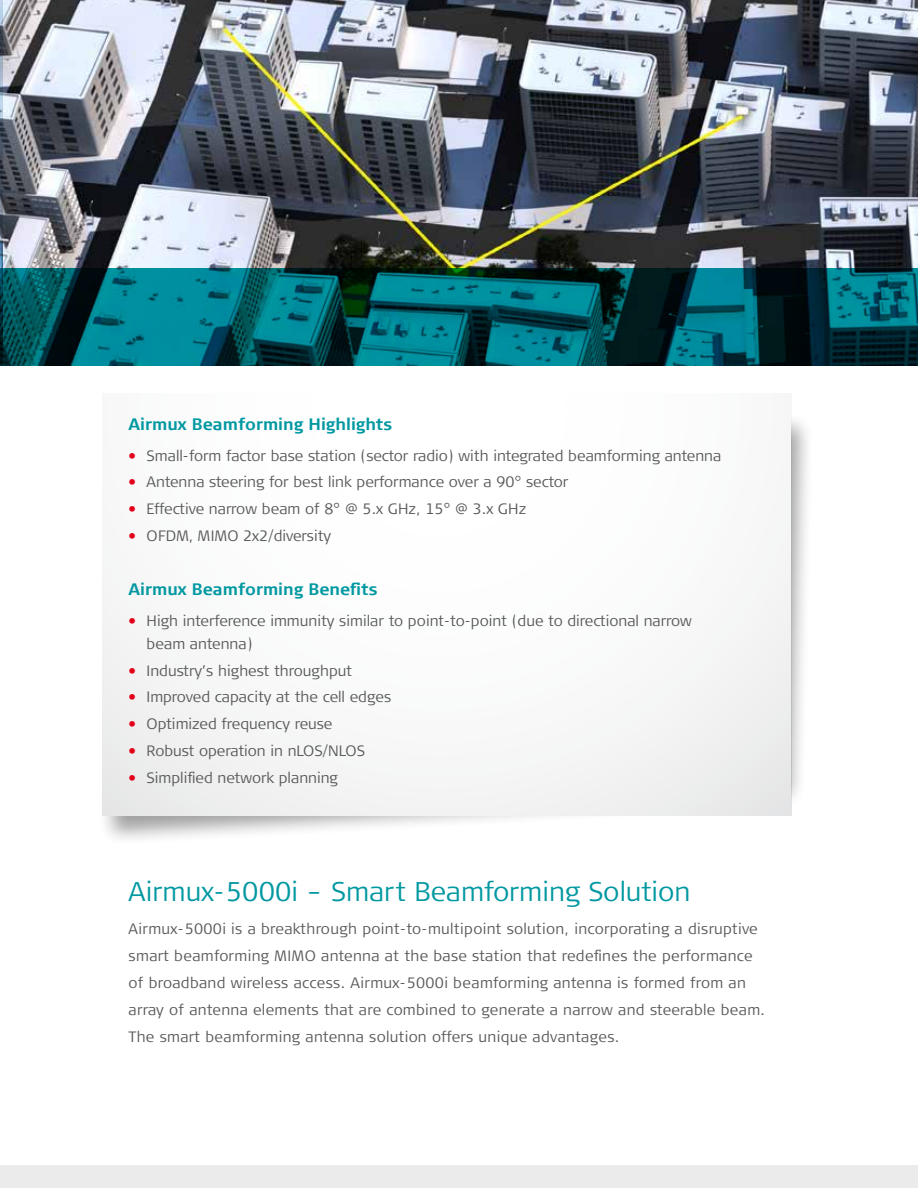
<style>
.page{position:relative;width:918px;height:1188px;background:#fff}
.page>*{position:absolute;margin:0;border:0;box-sizing:border-box;transform-origin:0 0}
.t1{font:300 27px "Signa Column";color:#0098a1}
.t2{font:700 16.5px "Signa Column";color:#0098a1}
.t3{font:300 15px/22.5px "Signa Column";color:#58585a}
.t4{font:300 15px/27px "Signa Column";letter-spacing:.02em;color:#58585a}
.s1{font-family:"Signa Normal";font-weight:700;color:#e2001a}
</style>
<div class="page">
<div style="left:0;top:1165px;width:918px;height:23px;background:#ebebeb"></div>
<img style="left:2px;top:0;width:916px;height:268px">
<div style="left:97px;top:402px;width:719px;height:445px;background:#000;opacity:.75"></div>
<div style="left:102px;top:394px;width:689px;height:422px;background:#f9fafa"></div>
<img style="left:0;top:0;width:2px;height:268px">
<svg style="left:0;top:268px;width:918px;height:97px;background:#005761"></svg>
<p class="t2" style="left:129px;top:414px;width:265px">Airmux Beamforming Highlights</p>
<p class="t3" style="left:129px;top:444px;width:594px"><span class="s1">•</span> Small-form factor base station (sector radio) with integrated beamforming antenna</p>
<p class="t3" style="left:129px;top:471px;width:441px"><span class="s1">•</span> Antenna steering for best link performance over a 90° sector</p>
<p class="t3" style="left:129px;top:498px;width:399px"><span class="s1">•</span> Effective narrow beam of 8° @ 5.x GHz, 15° @ 3.x GHz</p>
<p class="t3" style="left:129px;top:524px;width:204px"><span class="s1">•</span> OFDM, MIMO 2x2/diversity</p>
<p class="t2" style="left:129px;top:580px;width:251px">Airmux Beamforming Benefits</p>
<p class="t3" style="left:147px;top:610px;width:547px;text-indent:-18px"><span class="s1">•</span> High interference immunity similar to point-to-point (due to directional narrow beam antenna)</p>
<p class="t3" style="left:129px;top:659px;width:225px"><span class="s1">•</span> Industry’s highest throughput</p>
<p class="t3" style="left:129px;top:686px;width:264px"><span class="s1">•</span> Improved capacity at the cell edges</p>
<p class="t3" style="left:129px;top:713px;width:205px"><span class="s1">•</span> Optimized frequency reuse</p>
<p class="t3" style="left:129px;top:739px;width:238px"><span class="s1">•</span> Robust operation in nLOS/NLOS</p>
<p class="t3" style="left:129px;top:766px;width:211px"><span class="s1">•</span> Simplified network planning</p>
<h1 class="t1" style="left:129px;top:876px;width:563px">Airmux-5000i - Smart Beamforming Solution</h1>
<p class="t4" style="left:129px;top:915px;width:638px">Airmux-5000i is a breakthrough point-to-multipoint solution, incorporating a disruptive smart beamforming MIMO antenna at the base station that redefines the performance of broadband wireless access. Airmux-5000i beamforming antenna is formed from an array of antenna elements that are combined to generate a narrow and steerable beam.<br>The smart beamforming antenna solution offers unique advantages.</p>
</div>
